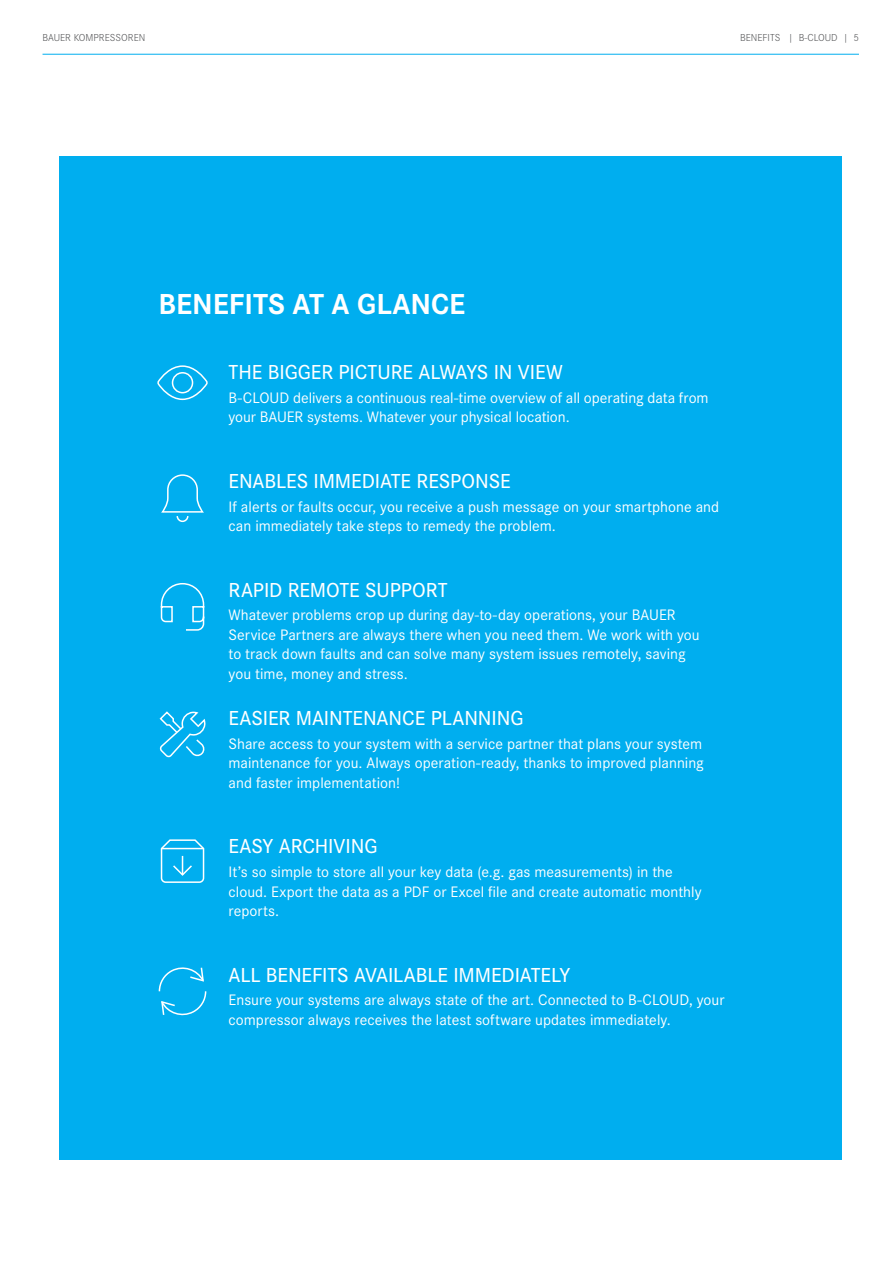
<style>
.page{position:relative;width:893px;height:1263px;background:#fff}
.page>*{position:absolute;margin:0;border:0;box-sizing:border-box;transform-origin:0 0}
.t1{font:700 30px "Corporate S";color:#fff}
.t2{font:500 21px "Corporate S";letter-spacing:-.005em;color:#fff}
.t3{font:15.75px/19.5px "Corporate S";color:#fff}
.t4{font:300 10.5px "Corporate S";color:#57585a}
</style>
<div class="page">
<div style="left:60px;top:156px;width:782px;height:1004px;background:#00aeef"></div>
<hr style="left:43px;top:54px;width:816px;height:1px;background:#00aeef">
<svg style="left:158px;top:967px;width:49px;height:49px"></svg>
<svg style="left:161px;top:474px;width:43px;height:49px"></svg>
<svg style="left:159px;top:711px;width:47px;height:47px"></svg>
<svg style="left:160px;top:583px;width:45px;height:48px"></svg>
<svg style="left:160px;top:839px;width:45px;height:44px"></svg>
<hr style="left:162px;top:848px;width:42px;height:1px;background:#fff">
<svg style="left:157px;top:365px;width:51px;height:36px"></svg>
<p class="t4" style="left:43px;top:30px;width:104px">BAUER KOMPRESSOREN</p>
<p class="t4" style="left:740px;top:30px;width:120px">BENEFITS | B-CLOUD | 5</p>
<h1 class="t1" style="left:158px;top:280px;width:308px">BENEFITS AT A GLANCE</h1>
<h2 class="t2" style="left:229px;top:356px;width:336px">THE BIGGER PICTURE ALWAYS IN VIEW</h2>
<p class="t3" style="left:229px;top:387px;width:481px">B-CLOUD delivers a continuous real-time overview of all operating data from your BAUER systems. Whatever your physical location.</p>
<h2 class="t2" style="left:229px;top:465px;width:284px">ENABLES IMMEDIATE RESPONSE</h2>
<p class="t3" style="left:229px;top:496px;width:492px">If alerts or faults occur, you receive a push message on your smartphone and can immediately take steps to remedy the problem.</p>
<h2 class="t2" style="left:229px;top:574px;width:220px">RAPID REMOTE SUPPORT</h2>
<p class="t3" style="left:229px;top:604px;width:473px">Whatever problems crop up during day-to-day operations, your BAUER Service Partners are always there when you need them. We work with you to track down faults and can solve many system issues remotely, saving you time, money and stress.</p>
<h2 class="t2" style="left:229px;top:702px;width:296px">EASIER MAINTENANCE PLANNING</h2>
<p class="t3" style="left:229px;top:733px;width:477px;text-align:justify">Share access to your system with a service partner that plans your system maintenance for you. Always operation-ready, thanks to improved planning and faster implementation!</p>
<h2 class="t2" style="left:229px;top:830px;width:151px">EASY ARCHIVING</h2>
<p class="t3" style="left:229px;top:861px;width:475px">It’s so simple to store all your key data (e.g. gas measurements) in the cloud. Export the data as a PDF or Excel file and create automatic monthly reports.</p>
<h2 class="t2" style="left:229px;top:959px;width:343px">ALL BENEFITS AVAILABLE IMMEDIATELY</h2>
<p class="t3" style="left:229px;top:989px;width:497px">Ensure your systems are always state of the art. Connected to B-CLOUD, your compressor always receives the latest software updates immediately.</p>
</div>
